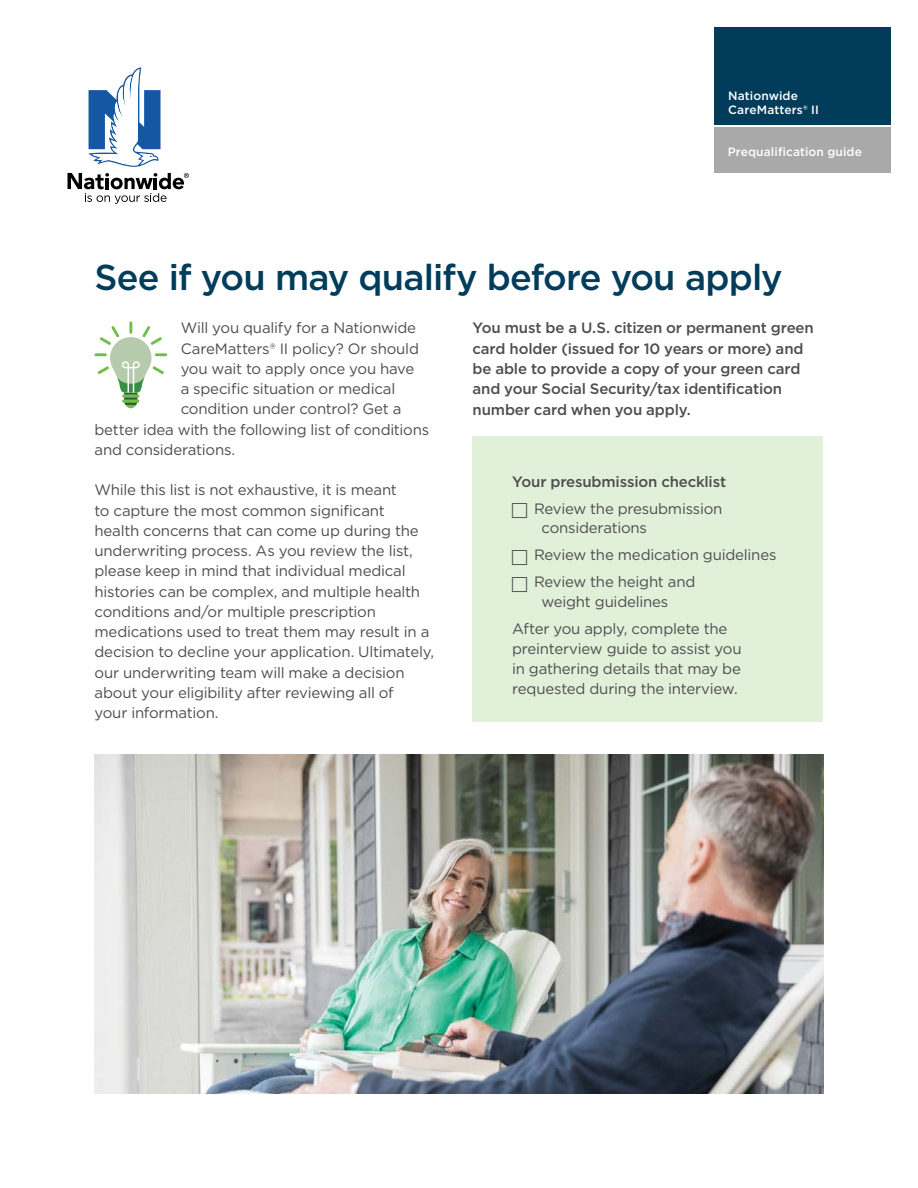
<style>
.page{position:relative;width:918px;height:1188px;background:#fff}
.page>*{position:absolute;margin:0;border:0;box-sizing:border-box;transform-origin:0 0}
.heading{font:500 36px "Gotham";letter-spacing:-.025em;color:#013c5b}
.body{font:15px/20.2px "Gotham";letter-spacing:-.015em;color:#4d4d4f}
.body-2{font:500 15px/20.4px "Gotham";letter-spacing:-.01em;color:#4d4d4f}
.navigation{font:500 12px "Gotham";letter-spacing:.01em;color:#fff}
</style>
<div class="page">
<svg style="left:88px;top:67px;width:73px;height:100px"></svg>
<svg style="left:68px;top:173px;width:121px;height:31px"></svg>
<div style="left:715px;top:27px;width:176px;height:98px;background:#013c5b"></div>
<div style="left:715px;top:127px;width:176px;height:46px;background:#aaa9aa"></div>
<div style="left:472px;top:437px;width:352px;height:285px;background:#e1f0d8"></div>
<img style="left:94px;top:754px;width:730px;height:340px">
<svg style="left:95px;top:321px;width:72px;height:87px"></svg>
<p class="navigation" style="left:728px;top:87px;width:71px">Nationwide</p>
<p class="navigation" style="left:728px;top:102px;width:92px">CareMatters® II</p>
<p class="navigation" style="left:728px;top:144px;width:136px">Prequalification guide</p>
<p class="heading" style="left:94px;top:254px;width:690px">See if you may qualify before you apply</p>
<p class="body" style="left:181px;top:318px;width:237px">Will you qualify for a Nationwide</p>
<p class="body" style="left:181px;top:338px;width:240px">CareMatters® II policy? Or should</p>
<p class="body" style="left:181px;top:358px;width:235px">you wait to apply once you have</p>
<p class="body" style="left:181px;top:378px;width:216px">a specific situation or medical</p>
<p class="body" style="left:181px;top:399px;width:222px">condition under control? Get a</p>
<p class="body" style="left:94px;top:419px;width:336px">better idea with the following list of conditions</p>
<p class="body" style="left:94px;top:439px;width:142px">and considerations.</p>
<p class="body" style="left:94px;top:480px;width:341px">While this list is not exhaustive, it is meant<br>to capture the most common significant<br>health concerns that can come up during the underwriting process. As you review the list, please keep in mind that individual medical histories can be complex, and multiple health conditions and/or multiple prescription medications used to treat them may result in a decision to decline your application. Ultimately, our underwriting team will make a decision about your eligibility after reviewing all of<br>your information.</p>
<p class="body-2" style="left:472px;top:318px;width:343px">You must be a U.S. citizen or permanent green card holder (issued for 10 years or more) and be able to provide a copy of your green card and your Social Security/tax identification number card when you apply.</p>
<p class="body-2" style="left:512px;top:471px;width:216px">Your presubmission checklist</p>
<p class="body" style="left:542px;top:498px;width:183px;line-height:19.5px;text-indent:-8px">Review the presubmission considerations</p>
<p class="body" style="left:534px;top:544px;width:244px">Review the medication guidelines</p>
<p class="body" style="left:542px;top:572px;width:155px;line-height:19.5px;text-indent:-8px">Review the height and weight guidelines</p>
<p class="body" style="left:512px;top:618px;width:231px">After you apply, complete the preinterview guide to assist you in gathering details that may be requested during the interview.</p>
</div>
